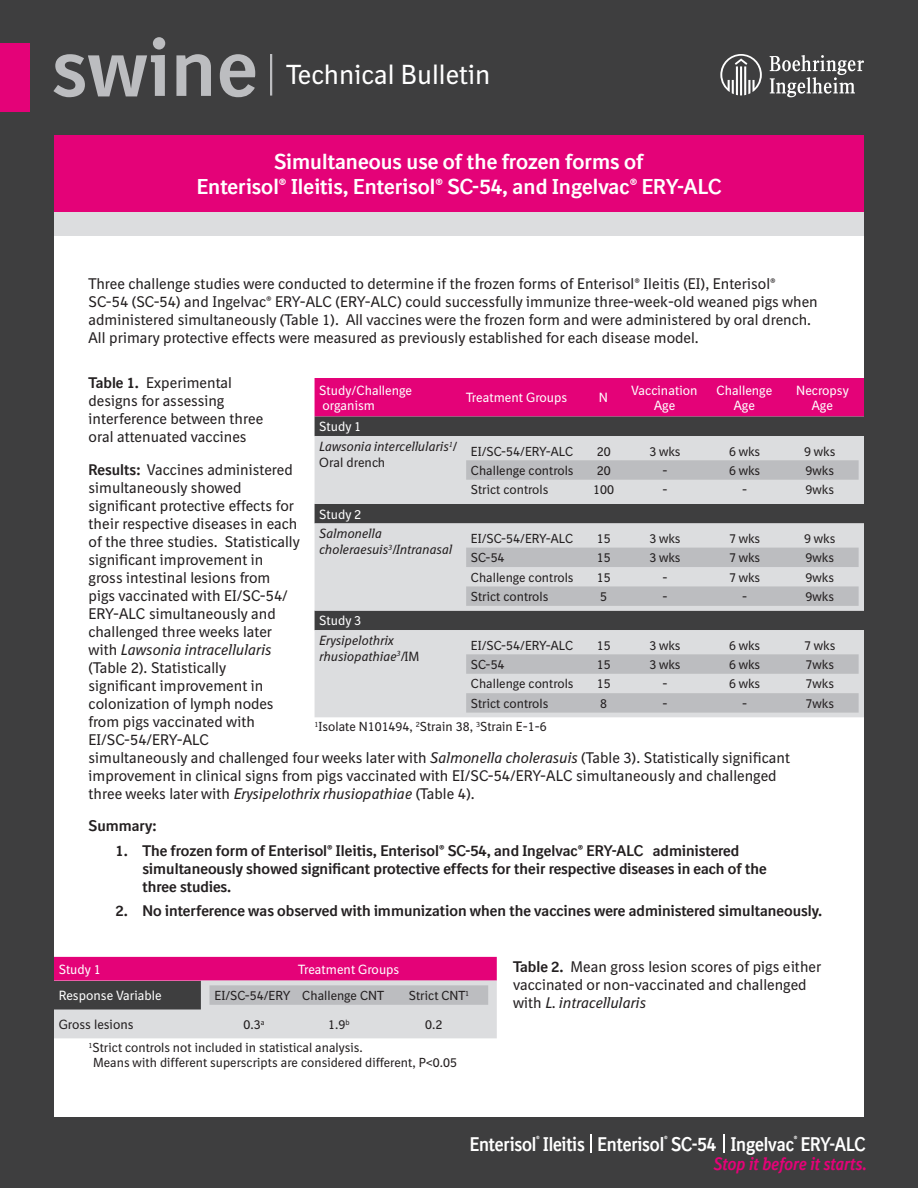
<style>
.page{position:relative;width:918px;height:1188px;background:#3e3e3f}
.page>*{position:absolute;margin:0;border:0;box-sizing:border-box;transform-origin:0 0}
.t1{font:700 78.75px "BI Sans Ml";letter-spacing:.01em;color:#bcbdc0}
.t2{font:26.85px "BI Sans Ml";color:#fff}
.t3{font:700 21px "BI Sans Ml";color:#fff}
.t4{font:700 19.2px "BI Sans";letter-spacing:-.005em;color:#fff;scale:.9 1}
.t5{font:italic 700 17.55px "BI Sans";letter-spacing:.005em;color:#e40278;scale:.9 1}
.t6{font:15px/18px "BI Sans";color:#231f20}
.List_Paragraph{font:700 15px/18px "BI Sans";color:#231f20}
.t7{font:13.05px "BI Sans Ml";color:#fff}
.t8{font:italic 13.05px/15.6px "BI Sans Ml";color:#231f20}
.t9{font:13.05px "BI Sans Ml";color:#231f20}
.t10{font:12.75px "BI Sans Ml";color:#231f20}
.s1{font-weight:700}
.s2{font-style:italic}
.s3{font-style:normal}
</style>
<div class="page">
<div style="left:54px;top:207px;width:810px;height:910px;background:#fff"></div>
<div style="left:54px;top:207px;width:810px;height:29px;background:#dcdddf"></div>
<div style="left:0;top:43px;width:30px;height:68px;background:#e40278"></div>
<div style="left:54px;top:135px;width:810px;height:77px;background:#e40278"></div>
<hr style="left:270px;top:54px;width:2px;height:42px;background:#bcbdc0">
<svg style="left:720px;top:54px;width:144px;height:43px"></svg>
<svg style="left:591px;top:1134px;width:1px;height:18px"></svg>
<svg style="left:723px;top:1134px;width:1px;height:18px"></svg>
<div style="left:315px;top:378px;width:549px;height:39px;background:#e40278"></div>
<div style="left:315px;top:417px;width:549px;height:19px;background:#3e3e3f"></div>
<svg style="left:315px;top:436px;width:549px;height:281px;background:#acadaf"></svg>
<svg style="left:466px;top:441px;width:393px;height:58px;background:#d1d2d4"></svg>
<svg style="left:466px;top:528px;width:393px;height:78px;background:#cccdcf"></svg>
<svg style="left:466px;top:635px;width:393px;height:78px;background:#cccdcf"></svg>
<svg style="left:54px;top:957px;width:443px;height:81px;background:#c786a9"></svg>
<h1 class="t1" style="left:52px;top:23px;width:207px">swine</h1>
<h2 class="t2" style="left:286px;top:59px;width:206px">Technical Bulletin</h2>
<p class="t3" style="left:274px;top:149px;width:371px">Simultaneous use of the frozen forms of</p>
<p class="t3" style="left:197px;top:175px;width:527px">Enterisol® Ileitis, Enterisol® SC-54, and Ingelvac® ERY-ALC</p>
<p class="t6" style="left:89px;top:275px;width:731px">Three challenge studies were conducted to determine if the frozen forms of Enterisol® Ileitis (EI), Enterisol® SC-54 (SC-54) and Ingelvac® ERY-ALC (ERY-ALC) could successfully immunize three-week-old weaned pigs when administered simultaneously (Table 1). All vaccines were the frozen form and were administered by oral drench.<br>All primary protective effects were measured as previously established for each disease model.</p>
<p class="t6" style="left:89px;top:374px;width:145px"><span class="s1">Table 1.</span> Experimental</p>
<p class="t6" style="left:89px;top:392px;width:176px">designs for assessing interference between three oral attenuated vaccines</p>
<p class="t6" style="left:89px;top:461px;width:213px"><span class="s1">Results:</span> Vaccines administered simultaneously showed significant protective effects for their respective diseases in each of the three studies. Statistically significant improvement in gross intestinal lesions from pigs vaccinated with EI/SC-54/<br>ERY-ALC simultaneously and challenged three weeks later with <span class="s2">Lawsonia intracellularis</span></p>
<p class="t6" style="left:89px;top:659px;width:139px">(Table 2). Statistically</p>
<p class="t6" style="left:89px;top:677px;width:187px">significant improvement in colonization of lymph nodes from pigs vaccinated with</p>
<p class="t6" style="left:89px;top:731px;width:703px">EI/SC-54/ERY-ALC<br>simultaneously and challenged four weeks later with <span class="s2">Salmonella cholerasuis</span> (Table 3). Statistically significant</p>
<p class="t6" style="left:89px;top:767px;width:690px">improvement in clinical signs from pigs vaccinated with EI/SC-54/ERY-ALC simultaneously and challenged</p>
<p class="t6" style="left:89px;top:785px;width:388px">three weeks later with <span class="s2">Erysipelothrix rhusiopathiae</span> (Table 4).</p>
<p class="List_Paragraph" style="left:89px;top:817px;width:70px">Summary:</p>
<p class="List_Paragraph" style="left:143px;top:841px;width:626px;text-indent:-27px">1. The frozen form of Enterisol® Ileitis, Enterisol® SC-54, and Ingelvac® ERY-ALC administered simultaneously showed significant protective effects for their respective diseases in each of the three studies.</p>
<p class="List_Paragraph" style="left:116px;top:902px;width:708px">2. No interference was observed with immunization when the vaccines were administered simultaneously.</p>
<p class="t7" style="left:319px;top:382px;width:94px">Study/Challenge</p>
<p class="t7" style="left:322px;top:398px;width:54px">organism</p>
<p class="t7" style="left:716px;top:383px;width:57px">Challenge</p>
<p class="t7" style="left:734px;top:398px;width:23px">Age</p>
<p class="t7" style="left:632px;top:383px;width:68px">Vaccination</p>
<p class="t7" style="left:654px;top:398px;width:23px">Age</p>
<p class="t7" style="left:796px;top:383px;width:54px">Necropsy</p>
<p class="t7" style="left:812px;top:398px;width:23px">Age</p>
<p class="t7" style="left:466px;top:390px;width:103px">Treatment Groups</p>
<p class="t7" style="left:599px;top:390px;width:11px">N</p>
<p class="t7" style="left:319px;top:419px;width:44px">Study 1</p>
<p class="t8" style="left:319px;top:439px;width:139px">Lawsonia intercellularis<sup>1</sup>/</p>
<p class="t9" style="left:319px;top:454px;width:68px">Oral drench</p>
<p class="t10" style="left:471px;top:444px;width:104px">EI/SC-54/ERY-ALC</p>
<p class="t10" style="left:597px;top:444px;width:15px">20</p>
<p class="t10" style="left:649px;top:444px;width:33px">3 wks</p>
<p class="t10" style="left:729px;top:444px;width:33px">6 wks</p>
<p class="t10" style="left:804px;top:444px;width:33px">9 wks</p>
<p class="t10" style="left:471px;top:463px;width:104px">Challenge controls</p>
<p class="t10" style="left:597px;top:463px;width:15px">20</p>
<p class="t10" style="left:662px;top:463px;width:7px">-</p>
<p class="t10" style="left:729px;top:463px;width:33px">6 wks</p>
<p class="t10" style="left:806px;top:463px;width:30px">9wks</p>
<p class="t10" style="left:471px;top:483px;width:79px">Strict controls</p>
<p class="t10" style="left:593px;top:483px;width:22px">100</p>
<p class="t10" style="left:662px;top:483px;width:7px">-</p>
<p class="t10" style="left:742px;top:483px;width:7px">-</p>
<p class="t10" style="left:806px;top:483px;width:30px">9wks</p>
<p class="t7" style="left:319px;top:507px;width:44px">Study 2</p>
<p class="t8" style="left:319px;top:526px;width:134px">Salmonella choleraesuis<sup>3</sup>/Intranasal</p>
<p class="t10" style="left:471px;top:531px;width:104px">EI/SC-54/ERY-ALC</p>
<p class="t10" style="left:597px;top:531px;width:15px">15</p>
<p class="t10" style="left:649px;top:531px;width:33px">3 wks</p>
<p class="t10" style="left:729px;top:531px;width:33px">7 wks</p>
<p class="t10" style="left:804px;top:531px;width:33px">9 wks</p>
<p class="t10" style="left:471px;top:550px;width:35px">SC-54</p>
<p class="t10" style="left:597px;top:550px;width:15px">15</p>
<p class="t10" style="left:649px;top:550px;width:33px">3 wks</p>
<p class="t10" style="left:729px;top:550px;width:33px">7 wks</p>
<p class="t10" style="left:806px;top:550px;width:30px">9wks</p>
<p class="t10" style="left:471px;top:570px;width:104px">Challenge controls</p>
<p class="t10" style="left:597px;top:570px;width:15px">15</p>
<p class="t10" style="left:662px;top:570px;width:7px">-</p>
<p class="t10" style="left:729px;top:570px;width:33px">7 wks</p>
<p class="t10" style="left:806px;top:570px;width:30px">9wks</p>
<p class="t10" style="left:471px;top:589px;width:79px">Strict controls</p>
<p class="t10" style="left:600px;top:589px;width:8px">5</p>
<p class="t10" style="left:662px;top:589px;width:7px">-</p>
<p class="t10" style="left:742px;top:589px;width:7px">-</p>
<p class="t10" style="left:806px;top:589px;width:30px">9wks</p>
<p class="t7" style="left:319px;top:613px;width:44px">Study 3</p>
<p class="t8" style="left:319px;top:633px;width:76px">Erysipelothrix</p>
<p class="t8" style="left:319px;top:648px;width:102px">rhusiopathiae<sup>3</sup>/<span class="s3">IM</span></p>
<p class="t10" style="left:471px;top:638px;width:104px">EI/SC-54/ERY-ALC</p>
<p class="t10" style="left:597px;top:638px;width:15px">15</p>
<p class="t10" style="left:649px;top:638px;width:33px">3 wks</p>
<p class="t10" style="left:729px;top:638px;width:33px">6 wks</p>
<p class="t10" style="left:804px;top:638px;width:33px">7 wks</p>
<p class="t10" style="left:471px;top:657px;width:35px">SC-54</p>
<p class="t10" style="left:597px;top:657px;width:15px">15</p>
<p class="t10" style="left:649px;top:657px;width:33px">3 wks</p>
<p class="t10" style="left:729px;top:657px;width:33px">6 wks</p>
<p class="t10" style="left:806px;top:657px;width:30px">7wks</p>
<p class="t10" style="left:471px;top:677px;width:104px">Challenge controls</p>
<p class="t10" style="left:597px;top:677px;width:15px">15</p>
<p class="t10" style="left:662px;top:677px;width:7px">-</p>
<p class="t10" style="left:729px;top:677px;width:33px">6 wks</p>
<p class="t10" style="left:806px;top:677px;width:30px">7wks</p>
<p class="t10" style="left:471px;top:696px;width:79px">Strict controls</p>
<p class="t10" style="left:600px;top:696px;width:8px">8</p>
<p class="t10" style="left:662px;top:696px;width:7px">-</p>
<p class="t10" style="left:742px;top:696px;width:7px">-</p>
<p class="t10" style="left:806px;top:696px;width:30px">7wks</p>
<p class="t10" style="left:315px;top:720px;width:234px"><sup>1</sup>Isolate N101494, <sup>2</sup>Strain 38, <sup>3</sup>Strain E-1-6</p>
<p class="t7" style="left:59px;top:962px;width:44px">Study 1</p>
<p class="t7" style="left:298px;top:962px;width:103px">Treatment Groups</p>
<p class="t7" style="left:59px;top:988px;width:104px">Response Variable</p>
<p class="t10" style="left:215px;top:988px;width:77px">EI/SC-54/ERY</p>
<p class="t10" style="left:302px;top:988px;width:83px">Challenge CNT</p>
<p class="t10" style="left:409px;top:988px;width:62px">Strict CNT<sup>1</sup></p>
<p class="t9" style="left:59px;top:1017px;width:76px">Gross lesions</p>
<p class="t10" style="left:243px;top:1017px;width:23px">0.3<sup>a</sup></p>
<p class="t10" style="left:328px;top:1017px;width:23px">1.9<sup>b</sup></p>
<p class="t10" style="left:425px;top:1017px;width:19px">0.2</p>
<p class="t10" style="left:89px;top:1040px;width:276px"><sup>1</sup>Strict controls not included in statistical analysis.</p>
<p class="t10" style="left:93px;top:1055px;width:365px">Means with different superscripts are considered different, P&lt;0.05</p>
<p class="t6" style="left:513px;top:958px;width:310px"><span class="s1">Table 2.</span> Mean gross lesion scores of pigs either vaccinated or non-vaccinated and challenged with <span class="s2">L. intracellularis</span></p>
<p class="t4" style="left:470px;top:1133px;width:442px">Enterisol<sup>®</sup> Ileitis Enterisol<sup>®</sup> SC-54 Ingelvac<sup>®</sup> ERY-ALC</p>
<p class="t5" style="left:714px;top:1154px;width:171px">Stop it before it starts.</p>
</div>
